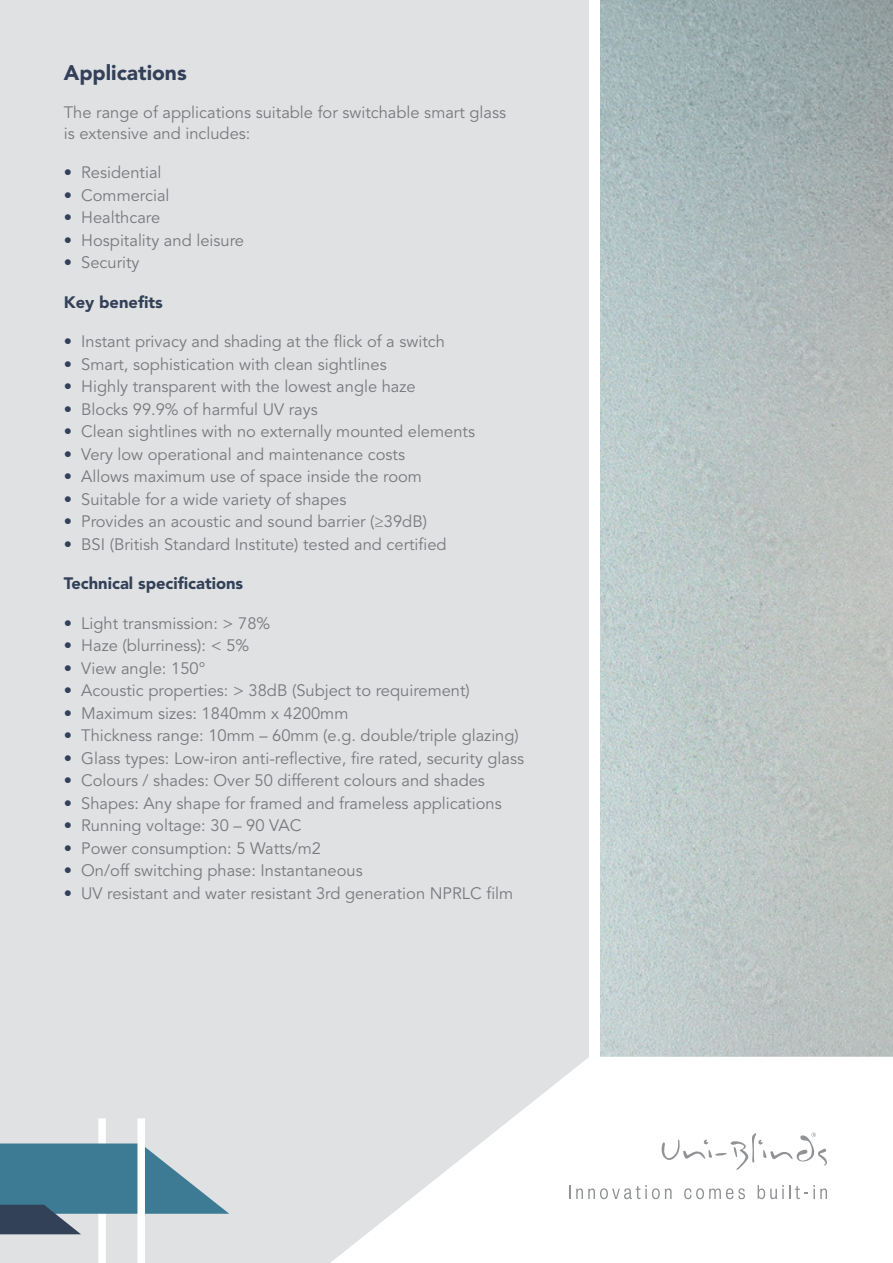
<style>
.page{position:relative;width:893px;height:1263px;background:#fff}
.page>*{position:absolute;margin:0;border:0;box-sizing:border-box;transform-origin:0 0}
.t1{font:900 21px "Avenir LT Std";color:#324058}
.t2{font:16.5px/21px "Avenir LT Std";color:#787a7d}
.t3{font:900 16.5px "Avenir LT Std";color:#324058}
.s1{color:#324058}
</style>
<div class="page">
<img style="left:601px;top:0;width:292px;height:1057px">
<div style="left:0;top:0;width:588px;height:1263px;background:#e0e1e3"></div>
<div style="left:98px;top:1118px;width:8px;height:145px;background:#fff"></div>
<div style="left:137px;top:1118px;width:8px;height:145px;background:#fff"></div>
<svg style="left:0;top:1143px;width:229px;height:91px"></svg>
<svg style="left:330px;top:1057px;width:469px;height:206px;fill:#fff"></svg>
<svg style="left:569px;top:1185px;width:103px;height:14px"></svg>
<svg style="left:684px;top:1188px;width:61px;height:11px"></svg>
<svg style="left:758px;top:1185px;width:69px;height:14px"></svg>
<svg style="left:661px;top:1132px;width:166px;height:38px"></svg>
<p class="t1" style="left:64px;top:60px;width:124px">Applications</p>
<p class="t2" style="left:64px;top:102px;width:444px">The range of applications suitable for switchable smart glass is extensive and includes:</p>
<p class="t2" style="left:64px;top:162px;width:99px"><span class="s1">•</span> Residential</p>
<p class="t2" style="left:64px;top:185px;width:107px"><span class="s1">•</span> Commercial</p>
<p class="t2" style="left:64px;top:207px;width:98px"><span class="s1">•</span> Healthcare</p>
<p class="t2" style="left:64px;top:230px;width:182px"><span class="s1">•</span> Hospitality and leisure</p>
<p class="t2" style="left:64px;top:252px;width:77px"><span class="s1">•</span> Security</p>
<p class="t3" style="left:64px;top:292px;width:100px">Key benefits</p>
<p class="t2" style="left:64px;top:331px;width:383px"><span class="s1">•</span> Instant privacy and shading at the flick of a switch</p>
<p class="t2" style="left:64px;top:354px;width:324px"><span class="s1">•</span> Smart, sophistication with clean sightlines</p>
<p class="t2" style="left:64px;top:376px;width:353px"><span class="s1">•</span> Highly transparent with the lowest angle haze</p>
<p class="t2" style="left:64px;top:399px;width:255px"><span class="s1">•</span> Blocks 99.9% of harmful UV rays</p>
<p class="t2" style="left:64px;top:422px;width:413px"><span class="s1">•</span> Clean sightlines with no externally mounted elements</p>
<p class="t2" style="left:64px;top:444px;width:343px"><span class="s1">•</span> Very low operational and maintenance costs</p>
<p class="t2" style="left:64px;top:467px;width:360px"><span class="s1">•</span> Allows maximum use of space inside the room</p>
<p class="t2" style="left:64px;top:489px;width:284px"><span class="s1">•</span> Suitable for a wide variety of shapes</p>
<p class="t2" style="left:64px;top:512px;width:365px"><span class="s1">•</span> Provides an acoustic and sound barrier (≥39dB)</p>
<p class="t2" style="left:64px;top:534px;width:384px"><span class="s1">•</span> BSI (British Standard Institute) tested and certified</p>
<p class="t3" style="left:64px;top:574px;width:181px">Technical specifications</p>
<p class="t2" style="left:64px;top:613px;width:208px"><span class="s1">•</span> Light transmission: &gt; 78%</p>
<p class="t2" style="left:64px;top:636px;width:187px"><span class="s1">•</span> Haze (blurriness): &lt; 5%</p>
<p class="t2" style="left:64px;top:658px;width:143px"><span class="s1">•</span> View angle: 150°</p>
<p class="t2" style="left:64px;top:681px;width:408px"><span class="s1">•</span> Acoustic properties: &gt; 38dB (Subject to requirement)</p>
<p class="t2" style="left:64px;top:703px;width:286px"><span class="s1">•</span> Maximum sizes: 1840mm x 4200mm</p>
<p class="t2" style="left:64px;top:726px;width:457px"><span class="s1">•</span> Thickness range: 10mm – 60mm (e.g. double/triple glazing)</p>
<p class="t2" style="left:64px;top:748px;width:462px"><span class="s1">•</span> Glass types: Low-iron anti-reflective, fire rated, security glass</p>
<p class="t2" style="left:64px;top:771px;width:423px"><span class="s1">•</span> Colours / shades: Over 50 different colours and shades</p>
<p class="t2" style="left:64px;top:793px;width:439px"><span class="s1">•</span> Shapes: Any shape for framed and frameless applications</p>
<p class="t2" style="left:64px;top:816px;width:239px"><span class="s1">•</span> Running voltage: 30 – 90 VAC</p>
<p class="t2" style="left:64px;top:838px;width:259px"><span class="s1">•</span> Power consumption: 5 Watts/m2</p>
<p class="t2" style="left:64px;top:861px;width:300px"><span class="s1">•</span> On/off switching phase: Instantaneous</p>
<p class="t2" style="left:64px;top:883px;width:451px"><span class="s1">•</span> UV resistant and water resistant 3rd generation NPRLC film</p>
</div>
